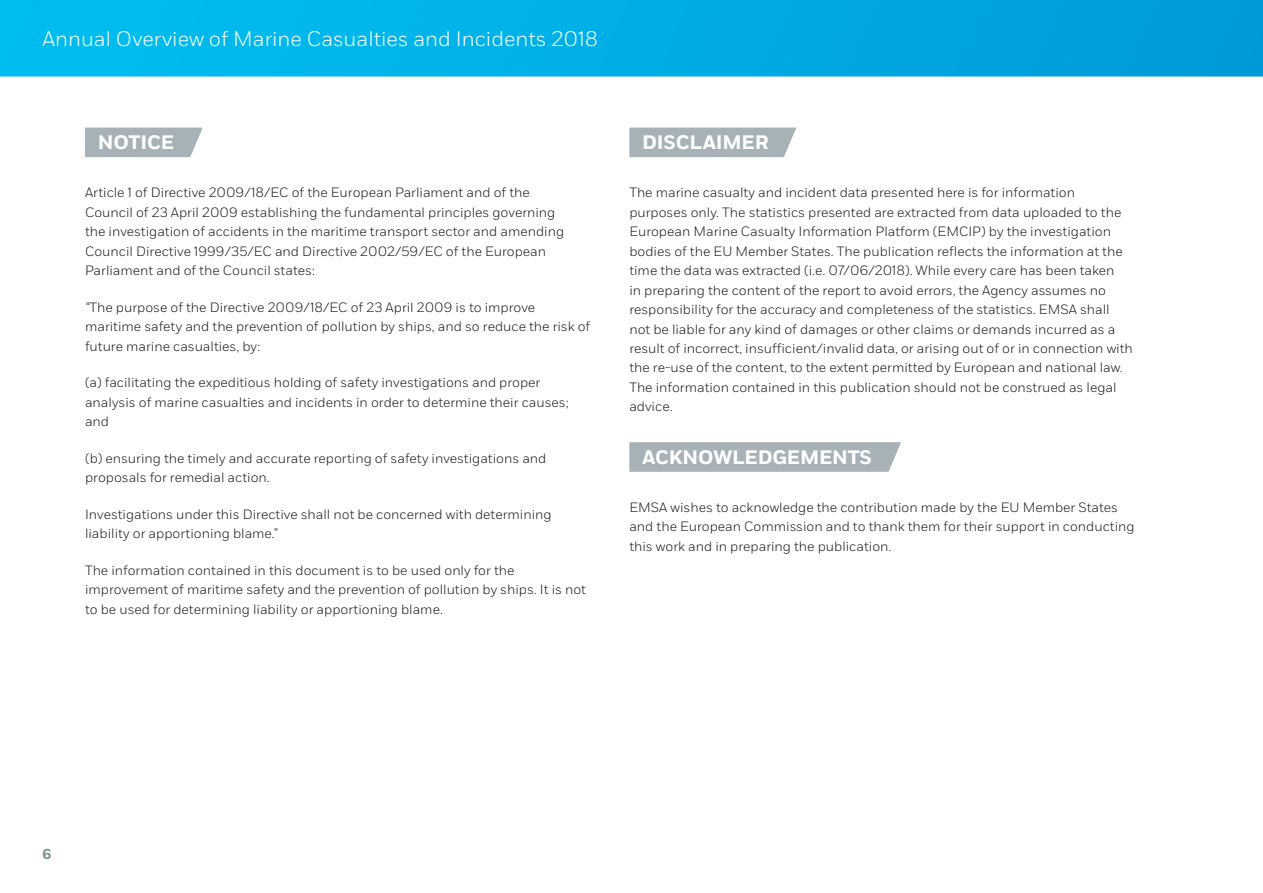
<style>
.page{position:relative;width:1263px;height:893px;background:#fff}
.page>*{position:absolute;margin:0;border:0;box-sizing:border-box;transform-origin:0 0}
.t1{font:300 21px "Fort";color:#fff}
.t2{font:700 19.5px "Fort";letter-spacing:-.01em;color:#fff}
.t3{font:700 14.25px "Fort";color:#829097}
.t4{font:300 13.5px/19.5px "Fort";color:#1b1819}
.s1{font-style:italic}
</style>
<div class="page">
<svg style="left:0;top:0;width:1263px;height:77px;background:#01ade4"></svg>
<div style="left:85px;top:128px;width:118px;height:29px;background:#a6b1b8"></div>
<div style="left:629px;top:128px;width:167px;height:29px;background:#a6b1b8"></div>
<svg style="left:629px;top:442px;width:272px;height:30px;background:#a9b3ba"></svg>
<h1 class="t1" style="left:43px;top:26px;width:557px">Annual Overview of Marine Casualties and Incidents 2018</h1>
<h2 class="t2" style="left:98px;top:131px;width:78px">NOTICE</h2>
<h2 class="t2" style="left:642px;top:131px;width:128px">DISCLAIMER</h2>
<p class="t4" style="left:629px;top:183px;width:505px">The marine casualty and incident data presented here is for information purposes only. The statistics presented are extracted from data uploaded to the European Marine Casualty Information Platform (EMCIP) by the investigation bodies of the EU Member States. The publication reflects the information at the time the data was extracted (i.e. 07/06/2018). While every care has been taken<br>in preparing the content of the report to avoid errors, the Agency assumes no responsibility for the accuracy and completeness of the statistics. EMSA shall not be liable for any kind of damages or other claims or demands incurred as a result of incorrect, insufficient/invalid data, or arising out of or in connection with the re-use of the content, to the extent permitted by European and national law.<br>The information contained in this publication should not be construed as legal advice.</p>
<h2 class="t2" style="left:642px;top:445px;width:231px">ACKNOWLEDGEMENTS</h2>
<p class="t4" style="left:629px;top:497px;width:507px">EMSA wishes to acknowledge the contribution made by the EU Member States and the European Commission and to thank them for their support in conducting this work and in preparing the publication.</p>
<p class="t4" style="left:85px;top:183px;width:481px">Article 1 of Directive 2009/18/EC of the European Parliament and of the Council of 23 April 2009 establishing the fundamental principles governing the investigation of accidents in the maritime transport sector and amending Council Directive 1999/35/EC and Directive 2002/59/EC of the European Parliament and of the Council states:</p>
<p class="t4" style="left:85px;top:297px;width:507px"><span class="s1">“</span>The purpose of the Directive 2009/18/EC of 23 April 2009 is to improve maritime safety and the prevention of pollution by ships, and so reduce the risk of future marine casualties, by:</p>
<p class="t4" style="left:85px;top:373px;width:485px">(a) facilitating the expeditious holding of safety investigations and proper analysis of marine casualties and incidents in order to determine their causes; and</p>
<p class="t4" style="left:85px;top:448px;width:463px">(b) ensuring the timely and accurate reporting of safety investigations and proposals for remedial action.</p>
<p class="t4" style="left:85px;top:504px;width:468px">Investigations under this Directive shall not be concerned with determining liability or apportioning blame.”</p>
<p class="t4" style="left:85px;top:560px;width:502px">The information contained in this document is to be used only for the improvement of maritime safety and the prevention of pollution by ships. It is not to be used for determining liability or apportioning blame.</p>
<p class="t3" style="left:43px;top:845px;width:10px">6</p>
</div>
